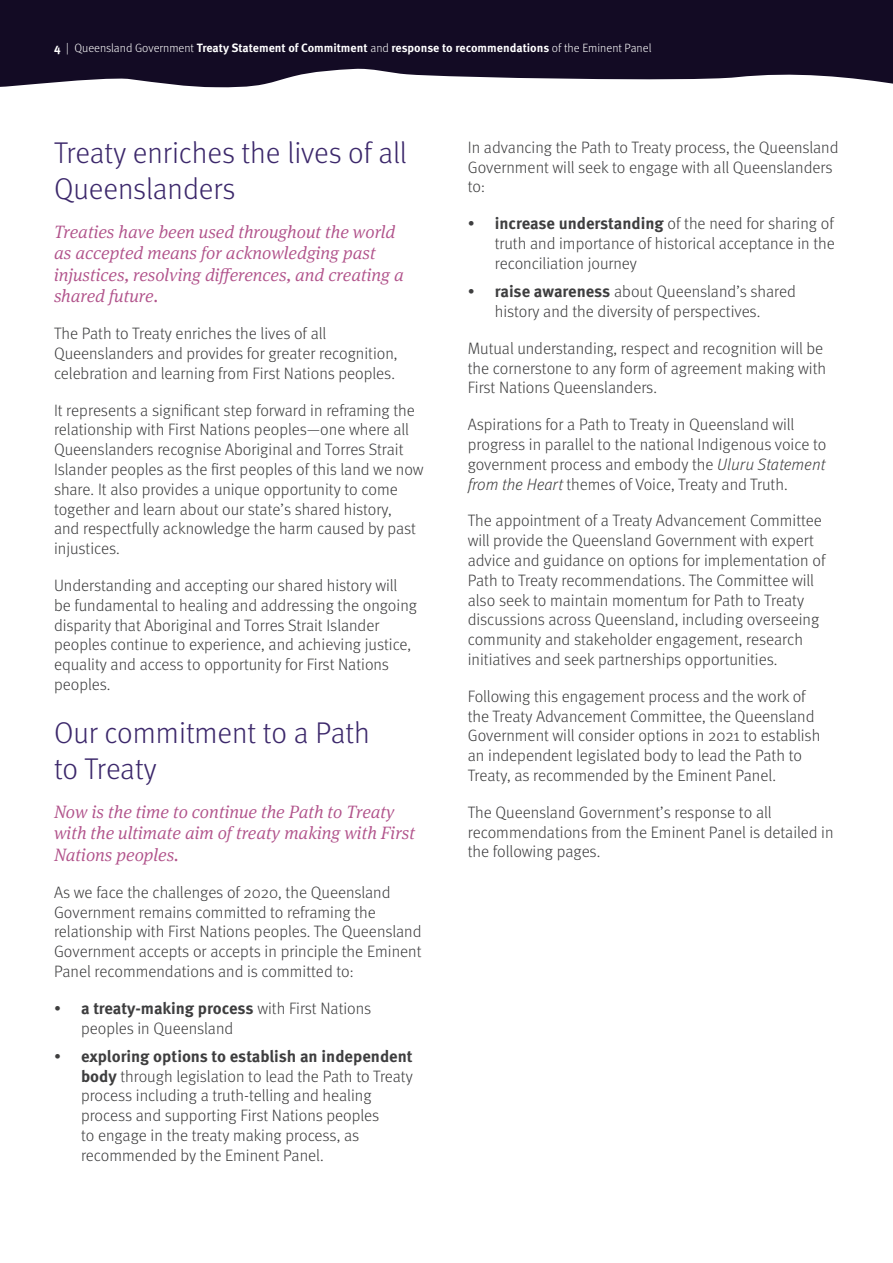
<style>
.page{position:relative;width:893px;height:1263px;background:#fff}
.page>*{position:absolute;margin:0;border:0;box-sizing:border-box;transform-origin:0 0}
.t1{font:300 30px/36px "Meta OT";color:#3c286b}
.Quote_2{font:italic 300 18px/21.6px "Meta Serif OT";color:#b1538b}
.Body{font:300 16.5px/19.8px "Meta OT";color:#3e3e3f}
.t2{font:700 12px "Meta OT";color:#fff}
.s1{font-weight:300}
.s2{font-weight:700}
.s3{font-style:italic}
</style>
<div class="page">
<svg style="left:0;top:0;width:893px;height:88px;background:#2b243b"></svg>
<p class="t2" style="left:54px;top:40px;width:599px">4 <span class="s1">| Queensland Government</span> Treaty Statement of Commitment <span class="s1">and</span> response to recommendations <span class="s1">of the Eminent Panel</span></p>
<h1 class="t1" style="left:54px;top:135px;width:354px">Treaty enriches the lives of all<br>Queenslanders</h1>
<p class="Quote_2" style="left:54px;top:221px;width:351px">Treaties have been used throughout the world as accepted means for acknowledging past injustices, resolving differences, and creating a shared future.</p>
<p class="Body" style="left:54px;top:324px;width:345px">The Path to Treaty enriches the lives of all<br>Queenslanders and provides for greater recognition, celebration and learning from First Nations peoples.</p>
<p class="Body" style="left:54px;top:400px;width:371px">It represents a significant step forward in reframing the relationship with First Nations peoples—one where all Queenslanders recognise Aboriginal and Torres Strait Islander peoples as the first peoples of this land we now share. It also provides a unique opportunity to come together and learn about our state’s shared history,<br>and respectfully acknowledge the harm caused by past injustices.</p>
<p class="Body" style="left:54px;top:576px;width:364px">Understanding and accepting our shared history will be fundamental to healing and addressing the ongoing disparity that Aboriginal and Torres Strait Islander peoples continue to experience, and achieving justice, equality and access to opportunity for First Nations peoples.</p>
<h1 class="t1" style="left:54px;top:715px;width:317px">Our commitment to a Path to Treaty</h1>
<p class="Quote_2" style="left:54px;top:801px;width:363px">Now is the time to continue the Path to Treaty with the ultimate aim of treaty making with First<br>Nations peoples.</p>
<p class="Body" style="left:54px;top:882px;width:369px">As we face the challenges of 2020, the Queensland Government remains committed to reframing the relationship with First Nations peoples. The Queensland Government accepts or accepts in principle the Eminent Panel recommendations and is committed to:</p>
<p class="Body" style="left:81px;top:998px;width:292px;text-indent:-27px">• <span class="s2">a treaty-making process</span> with First Nations peoples in Queensland</p>
<p class="Body" style="left:81px;top:1046px;width:333px;text-indent:-27px">• <span class="s2">exploring options to establish an independent body</span> through legislation to lead the Path to Treaty process including a truth-telling and healing process and supporting First Nations peoples<br>to engage in the treaty making process, as recommended by the Eminent Panel.</p>
<p class="Body" style="left:468px;top:137px;width:372px">In advancing the Path to Treaty process, the Queensland<br>Government will seek to engage with all Queenslanders to:</p>
<p class="Body" style="left:495px;top:214px;width:342px;text-align:justify;text-indent:-27px">• <span class="s2">increase understanding</span> of the need for sharing of truth and importance of historical acceptance in the reconciliation journey</p>
<p class="Body" style="left:468px;top:282px;width:330px;text-align:center">• <span class="s2">raise awareness</span> about Queensland’s shared history and the diversity of perspectives.</p>
<p class="Body" style="left:468px;top:338px;width:360px">Mutual understanding, respect and recognition will be the cornerstone to any form of agreement making with<br>First Nations Queenslanders.</p>
<p class="Body" style="left:468px;top:415px;width:360px">Aspirations for a Path to Treaty in Queensland will progress in parallel to the national Indigenous voice to government process and embody the <span class="s3">Uluru Statement from the Heart</span> themes of Voice, Treaty and Truth.</p>
<p class="Body" style="left:468px;top:511px;width:359px">The appointment of a Treaty Advancement Committee will provide the Queensland Government with expert advice and guidance on options for implementation of Path to Treaty recommendations. The Committee will also seek to maintain momentum for Path to Treaty discussions across Queensland, including overseeing community and stakeholder engagement, research initiatives and seek partnerships opportunities.</p>
<p class="Body" style="left:468px;top:686px;width:354px">Following this engagement process and the work of the Treaty Advancement Committee, the Queensland Government will consider options in 2021 to establish an independent legislated body to lead the Path to Treaty, as recommended by the Eminent Panel.</p>
<p class="Body" style="left:468px;top:802px;width:367px">The Queensland Government’s response to all recommendations from the Eminent Panel is detailed in the following pages.</p>
</div>
